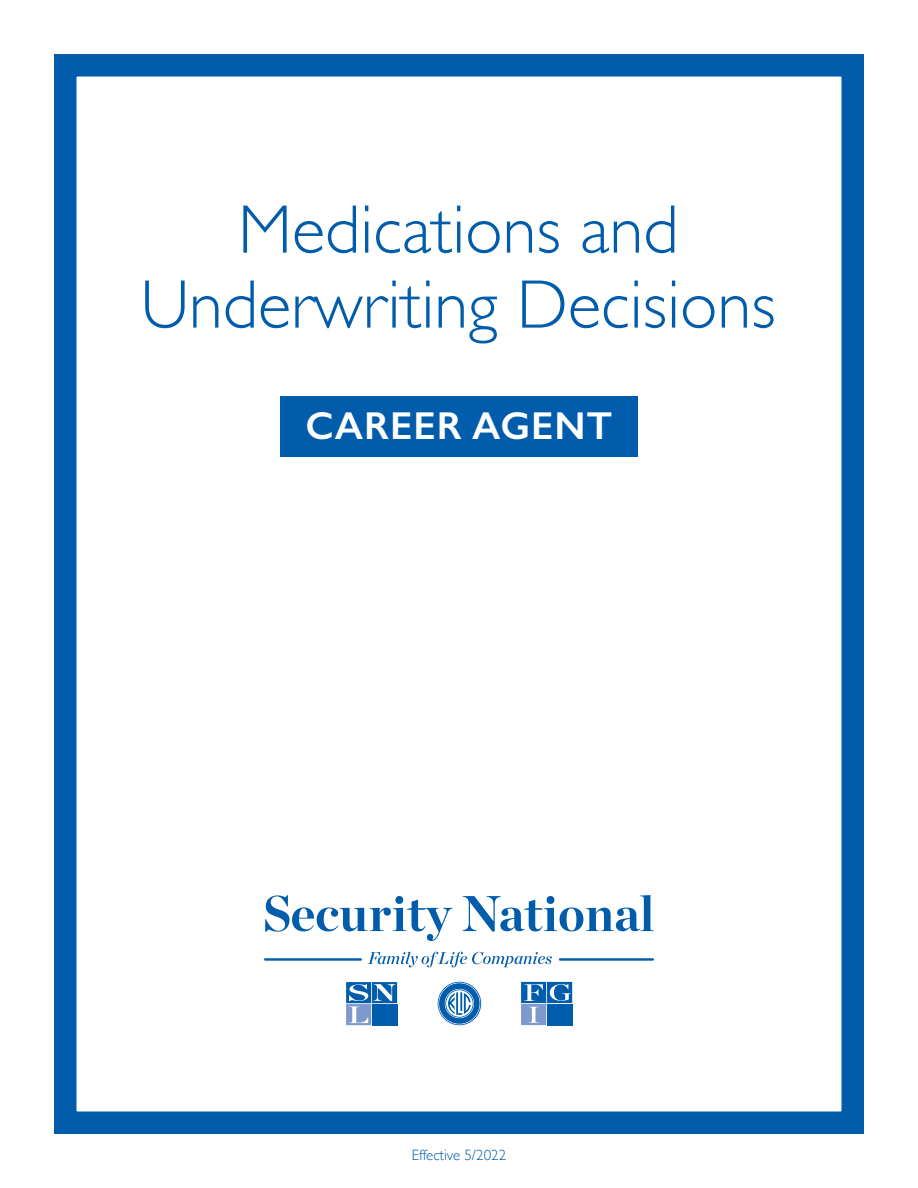
<style>
.page{position:relative;width:918px;height:1188px;background:#fff}
.page>*{position:absolute;margin:0;border:0;box-sizing:border-box;transform-origin:0 0}
.t1{font:300 69px "Gill Sans";color:#015dab}
.t2{font:600 39px "Gill Sans";letter-spacing:.025em;color:#fff}
.t3{font:300 15px "Gill Sans";color:#015dab}
</style>
<div class="page">
<div style="left:54px;top:54px;width:810px;height:1080px;border:22px solid #015dab"></div>
<svg style="left:367px;top:952px;width:185px;height:15px"></svg>
<svg style="left:521px;top:981px;width:52px;height:45px"></svg>
<svg style="left:521px;top:982px;width:51px;height:43px;background:#4483bf"></svg>
<svg style="left:346px;top:982px;width:52px;height:44px"></svg>
<svg style="left:346px;top:982px;width:51px;height:43px;background:#4a87c1"></svg>
<svg style="left:436px;top:980px;width:47px;height:47px"></svg>
<svg style="left:438px;top:982px;width:43px;height:43px"></svg>
<svg style="left:438px;top:983px;width:42px;height:41px"></svg>
<svg style="left:439px;top:983px;width:41px;height:41px"></svg>
<svg style="left:445px;top:989px;width:29px;height:29px"></svg>
<svg style="left:446px;top:990px;width:27px;height:27px"></svg>
<svg style="left:448px;top:992px;width:23px;height:23px"></svg>
<hr style="left:264px;top:958px;width:98px;height:3px;background:#015dab">
<hr style="left:559px;top:958px;width:95px;height:3px;background:#015dab">
<svg style="left:463px;top:895px;width:191px;height:37px"></svg>
<svg style="left:265px;top:895px;width:188px;height:46px"></svg>
<div style="left:280px;top:396px;width:358px;height:61px;background:#015dab"></div>
<p class="t1" style="left:238px;top:176px;width:442px">Medications and</p>
<p class="t1" style="left:141px;top:251px;width:636px">Underwriting Decisions</p>
<p class="t2" style="left:306px;top:403px;width:308px">CAREER AGENT</p>
<p class="t3" style="left:412px;top:1143px;width:96px">Effective 5/2022</p>
</div>
